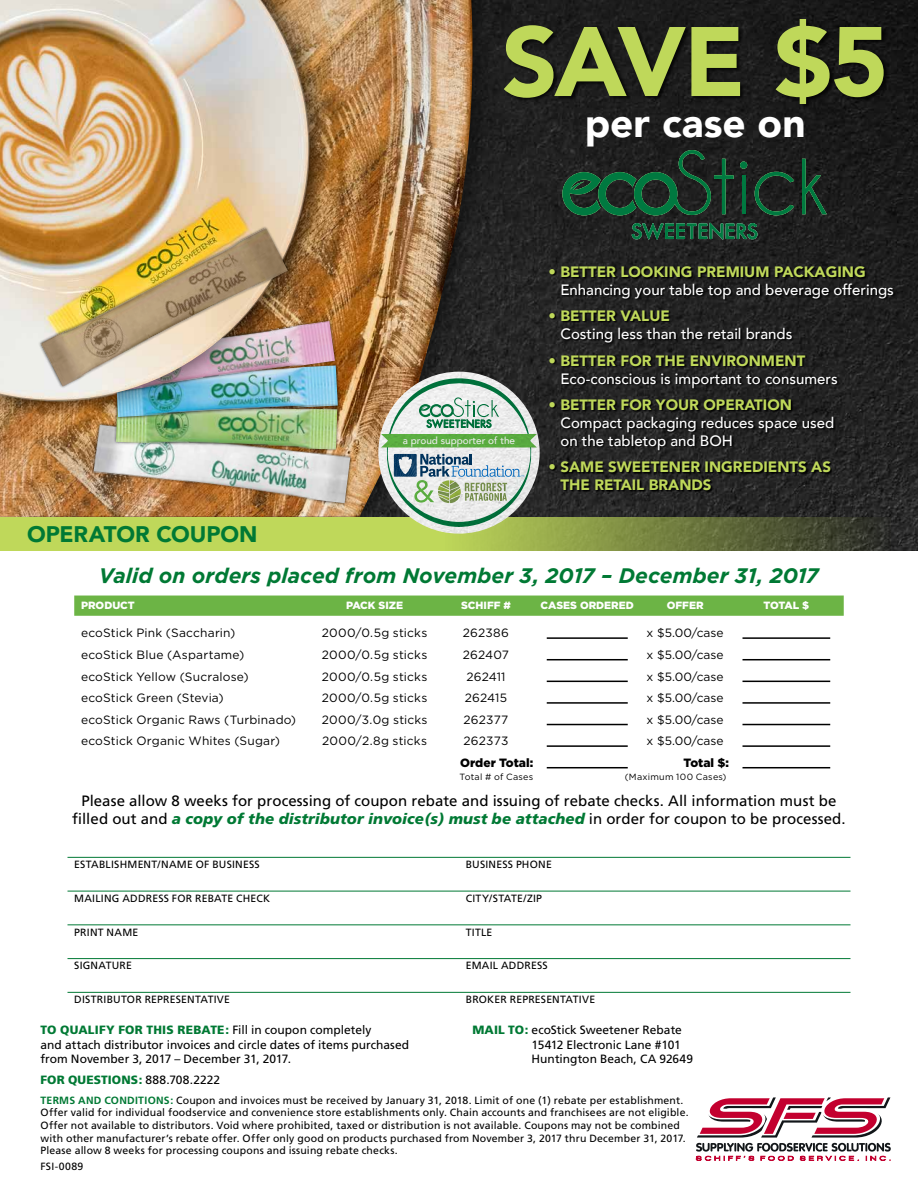
<style>
.page{position:relative;width:918px;height:1188px;background:#fff}
.page>*{position:absolute;margin:0;border:0;box-sizing:border-box;transform-origin:0 0}
.t1{font:900 97.5px "Avenir";color:#bfd85a}
.t2{font:900 40.5px "Avenir";color:#fff}
.t3{font:900 22.5px "Avenir";color:#007934}
.t4{font:italic 700 21px "Gotham";color:#007934}
.t5{font:15px/18px "Frutiger";letter-spacing:.005em;color:#000;text-align:center}
.t6{font:500 15px/18px "Avenir";color:#fff}
.t7{font:900 15px/18px "Avenir";color:#bfd85a}
.t8{font:12px "Gotham";letter-spacing:.015em;color:#000}
.t9{font:12px/14.4px "Frutiger";color:#000}
.t10{font:900 12px "Frutiger";letter-spacing:.01em;color:#007934}
.t11{font:900 12px "Gotham";color:#000}
.t12{font:10.5px/12.6px "Frutiger";letter-spacing:.02em;color:#000}
.t13{font:900 10.5px "Gotham";color:#fff}
.t14{font:500 10.05px "Avenir";color:#fff}
.t15{font:9px "Gotham";letter-spacing:.025em;color:#000}
.s1{font-weight:900;font-style:italic;color:#007934}
.s2{font-weight:900;color:#007934}
.s3{font-weight:400;color:#000}
.s4{font-weight:700;color:#007934}
</style>
<div class="page">
<img style="left:498px;top:0;width:420px;height:551px">
<div style="left:0;top:0;width:498px;height:542px;background:#000101;opacity:.75"></div>
<img style="left:0;top:0;width:474px;height:517px">
<div style="left:91px;top:422px;width:262px;height:84px;background:#000;opacity:.75"></div>
<img style="left:93px;top:424px;width:258px;height:79px">
<div style="left:113px;top:399px;width:227px;height:53px;background:#000;opacity:.75"></div>
<img style="left:116px;top:420px;width:221px;height:30px">
<svg style="left:695px;top:1097px;width:196px;height:64px"></svg>
<svg style="left:0;top:517px;width:891px;height:34px;background:#97aa4c"></svg>
<img style="left:378px;top:372px;width:162px;height:162px;border-radius:81px">
<svg style="left:381px;top:378px;width:156px;height:149px"></svg>
<div style="left:0;top:0;width:334px;height:425px;background:#000101;opacity:.75"></div>
<img style="left:0;top:0;width:308px;height:400px">
<div style="left:38px;top:226px;width:252px;height:163px;background:#000;opacity:.75"></div>
<img style="left:41px;top:228px;width:247px;height:158px">
<div style="left:74px;top:596px;width:770px;height:20px;background:#6cb445"></div>
<hr style="left:547px;top:637px;width:81px;height:2px;background:#000">
<hr style="left:742px;top:637px;width:88px;height:2px;background:#000">
<hr style="left:547px;top:659px;width:81px;height:1px;background:#000">
<hr style="left:742px;top:659px;width:88px;height:1px;background:#000">
<hr style="left:547px;top:681px;width:81px;height:1px;background:#000">
<hr style="left:742px;top:681px;width:88px;height:1px;background:#000">
<hr style="left:547px;top:702px;width:81px;height:2px;background:#000">
<hr style="left:742px;top:702px;width:88px;height:2px;background:#000">
<hr style="left:547px;top:724px;width:81px;height:1px;background:#000">
<hr style="left:742px;top:724px;width:88px;height:1px;background:#000">
<hr style="left:547px;top:745px;width:81px;height:2px;background:#000">
<hr style="left:742px;top:745px;width:88px;height:2px;background:#000">
<hr style="left:547px;top:767px;width:81px;height:1px;background:#000">
<hr style="left:742px;top:767px;width:88px;height:1px;background:#000">
<hr style="left:68px;top:857px;width:391px;height:1px;background:#007934">
<hr style="left:459px;top:857px;width:391px;height:1px;background:#007934">
<hr style="left:68px;top:891px;width:391px;height:1px;background:#007934">
<hr style="left:459px;top:891px;width:391px;height:1px;background:#007934">
<hr style="left:68px;top:924px;width:391px;height:1px;background:#007934">
<hr style="left:459px;top:924px;width:391px;height:1px;background:#007934">
<hr style="left:68px;top:958px;width:391px;height:1px;background:#007934">
<hr style="left:459px;top:958px;width:391px;height:1px;background:#007934">
<hr style="left:68px;top:992px;width:391px;height:1px;background:#007934">
<hr style="left:459px;top:992px;width:391px;height:1px;background:#007934">
<div style="left:503px;top:19px;width:386px;height:90px;background:#000;opacity:.75"></div>
<svg style="left:631px;top:221px;width:127px;height:19px;background:#1e4f38"></svg>
<svg style="left:740px;top:162px;width:7px;height:7px"></svg>
<hr style="left:742px;top:175px;width:3px;height:39px;background:#007940">
<svg style="left:755px;top:172px;width:39px;height:43px;background:#1a3728"></svg>
<svg style="left:802px;top:159px;width:25px;height:55px"></svg>
<svg style="left:562px;top:150px;width:171px;height:65px;background:#1a3c2a"></svg>
<svg style="left:550px;top:267px;width:346px;height:226px;background:#1e1e1e"></svg>
<h1 class="t1" style="left:502px;top:-21px;width:388px">SAVE $5</h1>
<h3 class="t3" style="left:27px;top:515px;width:232px">OPERATOR COUPON</h3>
<h2 class="t2" style="left:585px;top:88px;width:222px">per case on</h2>
<p class="t14" style="left:403px;top:431px;width:114px">a proud supporter of the</p>
<h3 class="t7" style="left:549px;top:263px;width:319px">• BETTER LOOKING PREMIUM PACKAGING</h3>
<h3 class="t6" style="left:560px;top:280px;width:335px">Enhancing your table top and beverage offerings</h3>
<h3 class="t7" style="left:549px;top:307px;width:123px">• BETTER VALUE</h3>
<h3 class="t6" style="left:560px;top:324px;width:233px">Costing less than the retail brands</h3>
<h3 class="t7" style="left:549px;top:351px;width:258px">• BETTER FOR THE ENVIRONMENT</h3>
<h3 class="t6" style="left:560px;top:369px;width:279px">Eco-conscious is important to consumers</h3>
<h3 class="t7" style="left:549px;top:395px;width:245px">• BETTER FOR YOUR OPERATION</h3>
<h3 class="t6" style="left:560px;top:413px;width:275px">Compact packaging reduces space used on the tabletop and BOH</h3>
<h3 class="t7" style="left:560px;top:457px;width:272px;text-indent:-12px">• SAME SWEETENER INGREDIENTS AS<br>THE RETAIL BRANDS</h3>
<h3 class="t4" style="left:99px;top:563px;width:722px">Valid on orders placed from November 3, 2017 – December 31, 2017</h3>
<p class="t13" style="left:81px;top:600px;width:55px">PRODUCT</p>
<p class="t13" style="left:346px;top:600px;width:59px">PACK SIZE</p>
<p class="t13" style="left:461px;top:600px;width:51px">SCHIFF #</p>
<p class="t13" style="left:541px;top:600px;width:95px">CASES ORDERED</p>
<p class="t13" style="left:667px;top:600px;width:38px">OFFER</p>
<p class="t13" style="left:764px;top:600px;width:47px">TOTAL $</p>
<p class="t8" style="left:81px;top:626px;width:156px">ecoStick Pink (Saccharin)</p>
<p class="t8" style="left:322px;top:626px;width:107px">2000/0.5g sticks</p>
<p class="t8" style="left:463px;top:626px;width:48px">262386</p>
<p class="t8" style="left:647px;top:626px;width:78px">x $5.00/case</p>
<p class="t8" style="left:81px;top:648px;width:165px">ecoStick Blue (Aspartame)</p>
<p class="t8" style="left:322px;top:648px;width:107px">2000/0.5g sticks</p>
<p class="t8" style="left:463px;top:648px;width:48px">262407</p>
<p class="t8" style="left:647px;top:648px;width:78px">x $5.00/case</p>
<p class="t8" style="left:81px;top:670px;width:169px">ecoStick Yellow (Sucralose)</p>
<p class="t8" style="left:322px;top:670px;width:107px">2000/0.5g sticks</p>
<p class="t8" style="left:466px;top:670px;width:41px">262411</p>
<p class="t8" style="left:647px;top:670px;width:78px">x $5.00/case</p>
<p class="t8" style="left:81px;top:691px;width:144px">ecoStick Green (Stevia)</p>
<p class="t8" style="left:322px;top:691px;width:107px">2000/0.5g sticks</p>
<p class="t8" style="left:465px;top:691px;width:44px">262415</p>
<p class="t8" style="left:647px;top:691px;width:78px">x $5.00/case</p>
<p class="t8" style="left:81px;top:713px;width:217px">ecoStick Organic Raws (Turbinado)</p>
<p class="t8" style="left:322px;top:713px;width:107px">2000/3.0g sticks</p>
<p class="t8" style="left:464px;top:713px;width:46px">262377</p>
<p class="t8" style="left:647px;top:713px;width:78px">x $5.00/case</p>
<p class="t8" style="left:81px;top:734px;width:201px">ecoStick Organic Whites (Sugar)</p>
<p class="t8" style="left:322px;top:734px;width:106px">2000/2.8g sticks</p>
<p class="t8" style="left:464px;top:734px;width:46px">262373</p>
<p class="t8" style="left:647px;top:734px;width:78px">x $5.00/case</p>
<p class="t11" style="left:460px;top:756px;width:74px">Order Total:</p>
<p class="t11" style="left:684px;top:756px;width:47px">Total $:</p>
<p class="t15" style="left:459px;top:772px;width:75px">Total # of Cases</p>
<p class="t15" style="left:625px;top:772px;width:103px">(Maximum 100 Cases)</p>
<h3 class="t5" style="left:72px;top:792px;width:775px">Please allow 8 weeks for processing of coupon rebate and issuing of rebate checks. All information must be filled out and <span class="s1">a copy of the distributor invoice(s) must be attached</span> in order for coupon to be processed.</h3>
<p class="t12" style="left:74px;top:858px;width:187px">ESTABLISHMENT/NAME OF BUSINESS</p>
<p class="t12" style="left:466px;top:858px;width:88px">BUSINESS PHONE</p>
<p class="t12" style="left:74px;top:892px;width:197px">MAILING ADDRESS FOR REBATE CHECK</p>
<p class="t12" style="left:466px;top:892px;width:78px">CITY/STATE/ZIP</p>
<p class="t12" style="left:74px;top:926px;width:66px">PRINT NAME</p>
<p class="t12" style="left:466px;top:926px;width:28px">TITLE</p>
<p class="t12" style="left:74px;top:959px;width:59px">SIGNATURE</p>
<p class="t12" style="left:466px;top:959px;width:83px">EMAIL ADDRESS</p>
<p class="t12" style="left:74px;top:993px;width:157px">DISTRIBUTOR REPRESENTATIVE</p>
<p class="t12" style="left:466px;top:993px;width:131px">BROKER REPRESENTATIVE</p>
<p class="t9" style="left:40px;top:1023px;width:370px"><span class="s2">TO QUALIFY FOR THIS REBATE:</span> Fill in coupon completely<br>and attach distributor invoices and circle dates of items purchased from November 3, 2017 – December 31, 2017.</p>
<p class="t9" style="left:532px;top:1023px;width:163px;text-indent:-59px"><span class="s2">MAIL TO:</span> ecoStick Sweetener Rebate<br>15412 Electronic Lane #101<br>Huntington Beach, CA 92649</p>
<p class="t10" style="left:41px;top:1073px;width:181px">FOR QUESTIONS: <span class="s3">888.708.2222</span></p>
<p class="t12" style="left:40px;top:1094px;width:650px"><span class="s4">TERMS AND CONDITIONS:</span> Coupon and invoices must be received by January 31, 2018. Limit of one (1) rebate per establishment.<br>Offer valid for individual foodservice and convenience store establishments only. Chain accounts and franchisees are not eligible.<br>Offer not available to distributors. Void where prohibited, taxed or distribution is not available. Coupons may not be combined with other manufacturer’s rebate offer. Offer only good on products purchased from November 3, 2017 thru December 31, 2017.<br>Please allow 8 weeks for processing coupons and issuing rebate checks.</p>
<p class="t12" style="left:40px;top:1160px;width:44px">FSI-0089</p>
</div>
